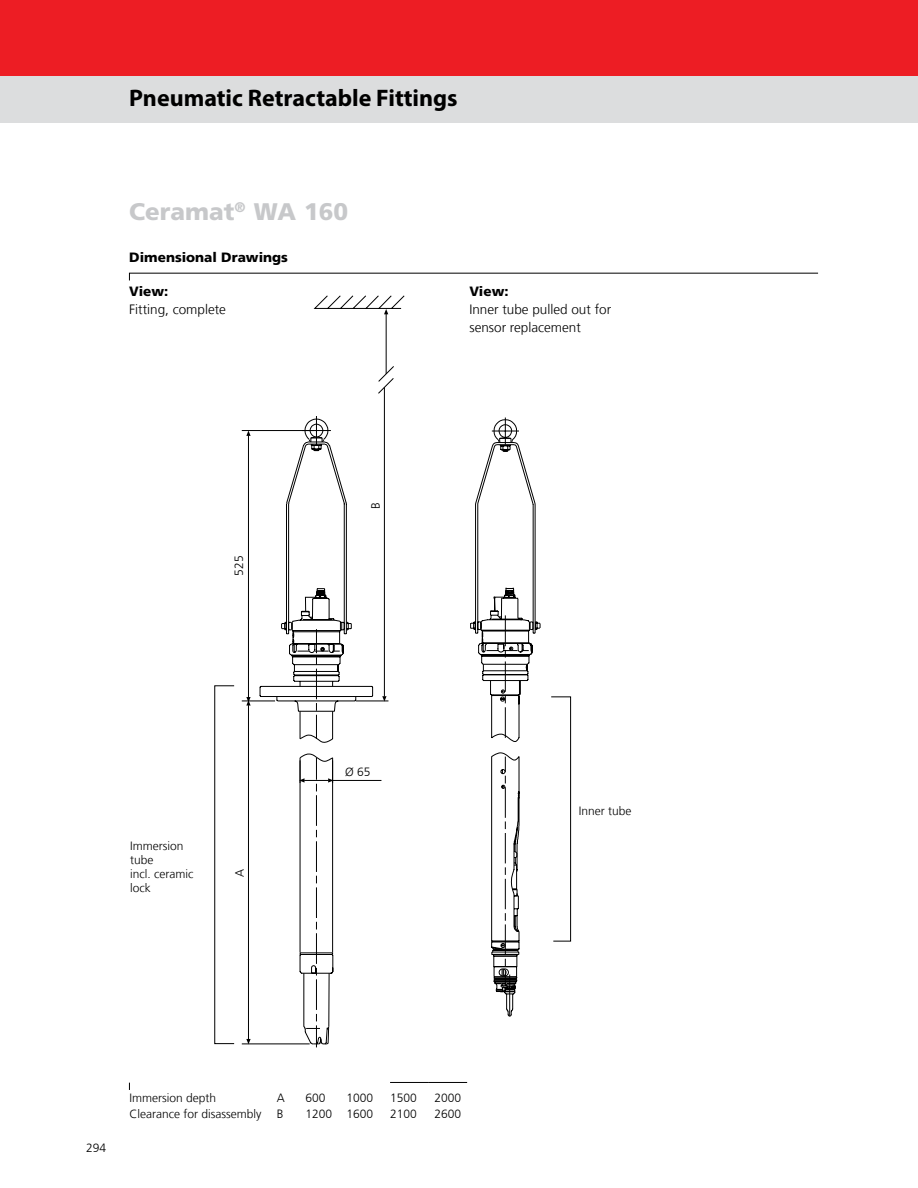
<style>
.page{position:relative;width:918px;height:1188px;background:#fff}
.page>*{position:absolute;margin:0;border:0;box-sizing:border-box;transform-origin:0 0}
.t1{font:700 24px "Myriad Pro";color:#000}
.t2{font:900 24px "Frutiger LT Com";color:#c7c8ca}
.t3{font:300 13.5px/18px "Frutiger LT Com";color:#000}
.t4{font:900 13.5px "Frutiger LT Com";color:#000}
.t5{font:300 12px/16.5px "Frutiger LT Com";color:#000}
</style>
<div class="page">
<svg style="left:551px;top:696px;width:20px;height:246px"></svg>
<div style="left:0;top:0;width:918px;height:123px;background:#ed1d24"></div>
<div style="left:0;top:76px;width:918px;height:47px;background:#dcddde"></div>
<hr style="left:428px;top:1082px;width:39px;height:1px;background:#000">
<hr style="left:390px;top:1082px;width:38px;height:1px;background:#000">
<hr style="left:242px;top:1044px;width:68px;height:1px;background:#000">
<hr style="left:248px;top:705px;width:1px;height:334px;background:#000">
<svg style="left:246px;top:1039px;width:5px;height:5px"></svg>
<hr style="left:333px;top:780px;width:48px;height:1px;background:#000">
<hr style="left:242px;top:701px;width:33px;height:1px;background:#000">
<hr style="left:356px;top:701px;width:32px;height:1px;background:#000">
<svg style="left:382px;top:698px;width:5px;height:4px"></svg>
<svg style="left:241px;top:295px;width:164px;height:403px"></svg>
<svg style="left:246px;top:431px;width:5px;height:5px"></svg>
<svg style="left:246px;top:697px;width:5px;height:9px"></svg>
<svg style="left:281px;top:416px;width:71px;height:631px"></svg>
<svg style="left:470px;top:417px;width:71px;height:600px"></svg>
<svg style="left:129px;top:273px;width:689px;height:8px"></svg>
<h1 class="t1" style="left:129px;top:82px;width:330px">Pneumatic Retractable Fittings</h1>
<h1 class="t2" style="left:129px;top:197px;width:220px">Ceramat<sup>®</sup> WA 160</h1>
<p class="t4" style="left:129px;top:249px;width:160px">Dimensional Drawings</p>
<p class="t4" style="left:129px;top:283px;width:41px">View:</p>
<p class="t3" style="left:129px;top:300px;width:98px">Fitting, complete</p>
<p class="t4" style="left:469px;top:283px;width:41px">View:</p>
<p class="t3" style="left:469px;top:300px;width:143px">Inner tube pulled out for sensor replacement</p>
<p class="t5" style="left:231px;top:576px;width:22px;rotate:-90deg">525</p>
<p class="t5" style="left:368px;top:509px;width:8px;rotate:-90deg">B</p>
<p class="t5" style="left:130px;top:838px;width:65px;line-height:14.2px">Immersion tube<br>incl. ceramic lock</p>
<p class="t5" style="left:232px;top:877px;width:10px;rotate:-90deg">A</p>
<p class="t5" style="left:345px;top:764px;width:27px">Ø 65</p>
<p class="t5" style="left:579px;top:803px;width:54px">Inner tube</p>
<p class="t5" style="left:86px;top:1139px;width:22px">294</p>
<p class="t5" style="left:129px;top:1090px;width:133px">Immersion depth<br>Clearance for disassembly</p>
<p class="t5" style="left:277px;top:1090px;width:10px">A<br>B</p>
<p class="t5" style="left:305px;top:1090px;width:28px">600<br>1200</p>
<p class="t5" style="left:347px;top:1090px;width:28px">1000<br>1600</p>
<p class="t5" style="left:390px;top:1090px;width:28px">1500<br>2100</p>
<p class="t5" style="left:434px;top:1090px;width:28px">2000<br>2600</p>
</div>
